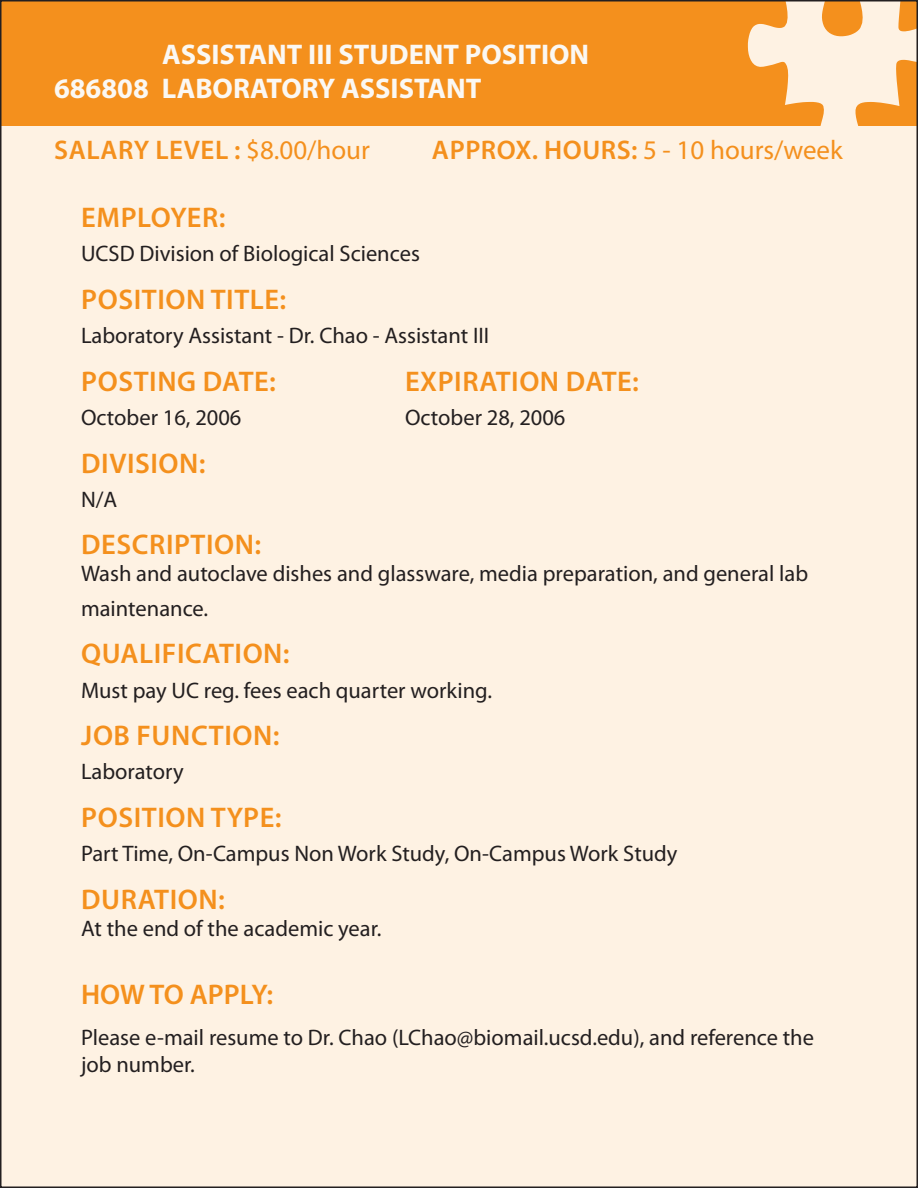
<style>
.page{position:relative;width:918px;height:1188px;background:#fff}
.page>*{position:absolute;margin:0;border:0;box-sizing:border-box;transform-origin:0 0}
.t1{font:600 28.5px "Myriad Pro";letter-spacing:.02em;color:#f4901d}
.t2{font:700 28.5px/34.2px "Myriad Pro";color:#fbf8f3}
.t3{font:600 28.5px "Myriad Pro";color:#f4901d}
.t4{font:27px "Myriad Pro";color:#f4901d}
.t5{font:600 27px "Myriad Pro";color:#f4901d}
.t6{font:22.5px/34.2px "Myriad Pro";color:#231f20}
.s1{font-weight:600}
</style>
<div class="page">
<div style="left:3px;top:126px;width:912px;height:1059px;background:#fef2e3"></div>
<div style="left:0;top:0;width:918px;height:126px;background:#f4901d"></div>
<svg style="left:748px;top:3px;width:167px;height:140px"></svg>
<p class="t2" style="left:54px;top:36px;width:537px;text-indent:108px">ASSISTANT III STUDENT POSITION<br>686808 LABORATORY ASS ISTANT</p>
<p class="t5" style="left:54px;top:133px;width:32px">SALARY</p>
<p class="t4" style="left:155px;top:133px;width:216px"><span class="s1">LEVEL :</span> $8.00/hour</p>
<p class="t5" style="left:432px;top:133px;width:35px">APPRO</p>
<p class="t5" style="left:516px;top:133px;width:65px">X. HOURS</p>
<p class="t4" style="left:631px;top:133px;width:213px"><span class="s1">:</span> 5 - 10 hours/week</p>
<p class="t1" style="left:81px;top:199px;width:34px">EMPLOYER</p>
<p class="t1" style="left:219px;top:199px;width:8px">:</p>
<p class="t6" style="left:81px;top:236px;width:340px">UCSD Division of Biological Sciences</p>
<p class="t1" style="left:81px;top:281px;width:33px">POSITION</p>
<p class="t1" style="left:211px;top:281px;width:29px">TITLE</p>
<p class="t1" style="left:279px;top:281px;width:8px">:</p>
<p class="t6" style="left:81px;top:318px;width:410px">Laboratory Assistant - Dr. Chao - Assistant III</p>
<p class="t1" style="left:81px;top:363px;width:33px">POSTIN</p>
<p class="t1" style="left:177px;top:363px;width:100px">G DATE:</p>
<p class="t1" style="left:405px;top:363px;width:49px">EXPIRATION</p>
<p class="t1" style="left:566px;top:363px;width:75px">DATE:</p>
<p class="t6" style="left:81px;top:400px;width:162px">October 16, 2006</p>
<p class="t6" style="left:405px;top:400px;width:162px">October 28, 2006</p>
<p class="t1" style="left:81px;top:445px;width:61px">DIVISION</p>
<p class="t1" style="left:199px;top:445px;width:8px">:</p>
<p class="t6" style="left:81px;top:482px;width:38px">N/A</p>
<p class="t1" style="left:81px;top:527px;width:36px">DESCRIPTION</p>
<p class="t1" style="left:254px;top:527px;width:8px">:</p>
<p class="t6" style="left:81px;top:556px;width:729px">Wash and autoclave dishes and glassware, media preparation, and general lab maintenance.</p>
<p class="t1" style="left:81px;top:636px;width:37px">QUALIFICATION</p>
<p class="t1" style="left:283px;top:636px;width:8px">:</p>
<p class="t6" style="left:81px;top:673px;width:413px">Must pay UC reg. fees each quarter working.</p>
<p class="t1" style="left:81px;top:718px;width:89px">JOB FUNCTION</p>
<p class="t1" style="left:273px;top:718px;width:8px">:</p>
<p class="t6" style="left:81px;top:754px;width:104px">Laboratory</p>
<p class="t1" style="left:81px;top:799px;width:33px">POSITION</p>
<p class="t1" style="left:211px;top:799px;width:72px">TYPE:</p>
<p class="t6" style="left:81px;top:836px;width:598px">Part Time, On-Campus Non Work Study, On-Campus Work Study</p>
<p class="t1" style="left:81px;top:881px;width:38px">DURATION</p>
<p class="t1" style="left:218px;top:881px;width:8px">:</p>
<p class="t6" style="left:81px;top:911px;width:302px">At the end of the academic year.</p>
<p class="t3" style="left:81px;top:977px;width:194px">HOW TO APPLY:</p>
<p class="t6" style="left:81px;top:1024px;width:735px;line-height:27px">Please e-mail resume to Dr. Chao (LChao@biomail.ucsd.edu), and reference the job number.</p>
</div>
